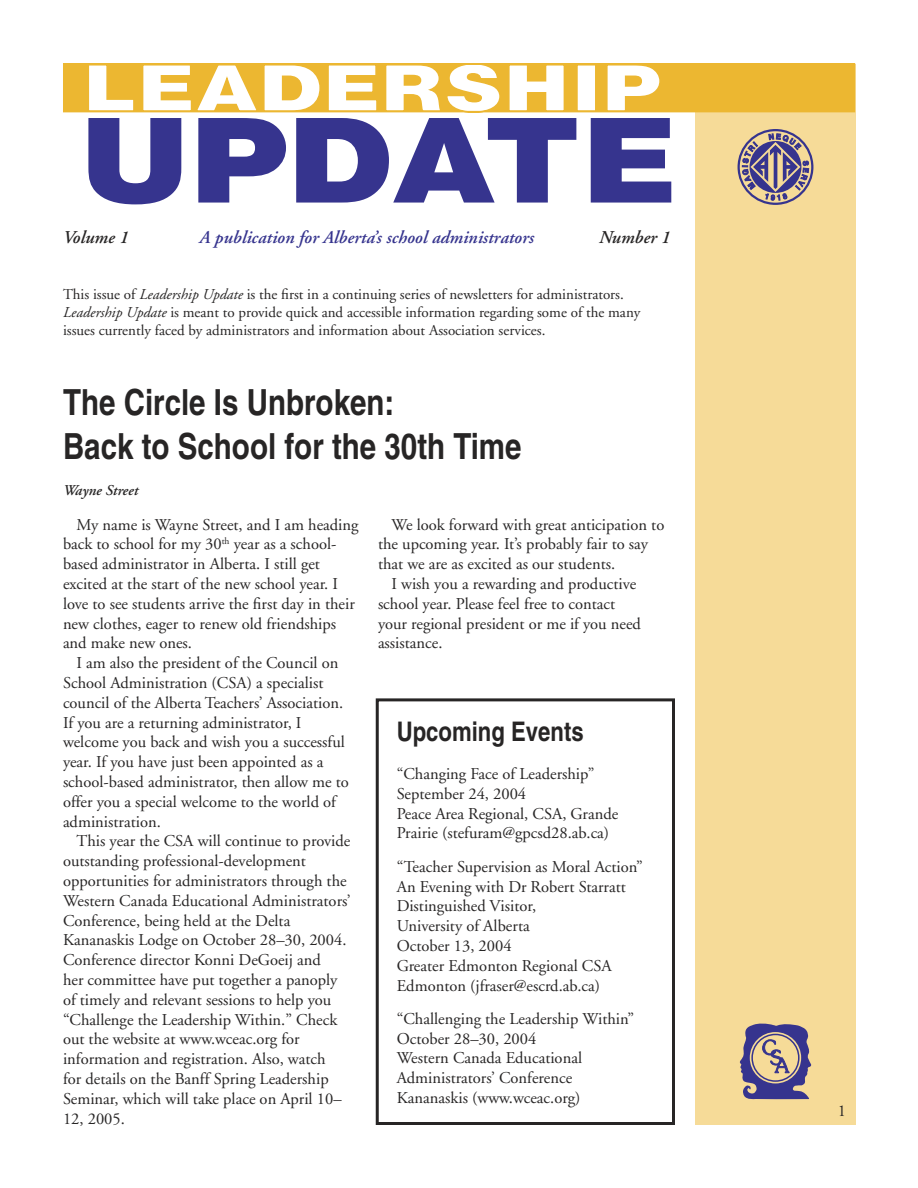
<style>
.page{position:relative;width:918px;height:1188px;background:#fff}
.page>*{position:absolute;margin:0;border:0;box-sizing:border-box;transform-origin:0 0}
.Head_1{font:700 condensed 36px/43.2px "Helvetica";color:#272525}
.Head_2{font:700 condensed 27px "Helvetica";color:#272525}
.t1{font:italic 600 18px "Adobe Garamond";color:#36348e}
.t2{font:italic 600 18px "Adobe Garamond";color:#272525}
.Body_text{font:16.5px/19.8px "Adobe Garamond";color:#272525}
.t3{font:15px/18px "Adobe Garamond";color:#272525}
.Byline{font:italic 600 15px "Adobe Garamond";color:#272525}
.s1{font-style:italic}
</style>
<div class="page">
<div style="left:376px;top:698px;width:299px;height:427px;border:3px solid #272525"></div>
<div style="left:695px;top:64px;width:161px;height:1061px;background:#f6db98"></div>
<svg style="left:63px;top:63px;width:793px;height:134px"></svg>
<svg style="left:88px;top:118px;width:583px;height:86px;fill:#36348e"></svg>
<svg style="left:739px;top:1023px;width:73px;height:76px"></svg>
<div style="left:738px;top:129px;width:75px;height:76px;border:2px solid #36348e;border-radius:50%"></div>
<svg style="left:742px;top:134px;width:67px;height:66px"></svg>
<p class="t1" style="left:199px;top:228px;width:336px">A publication for Alberta’s school administrators</p>
<p class="t2" style="left:63px;top:228px;width:67px">Volume 1</p>
<p class="t2" style="left:599px;top:228px;width:73px">Number 1</p>
<p class="t3" style="left:63px;top:286px;width:579px">This issue of <span class="s1">Leadership Update</span> is the first in a continuing series of newsletters for administrators.<br><span class="s1">Leadership Update</span> is meant to provide quick and accessible information regarding some of the many issues currently faced by administrators and information about Association services.</p>
<p class="Head_1" style="left:63px;top:381px;width:460px">The Circle Is Unbroken:<br>Back to School for the 30th Time</p>
<p class="Byline" style="left:63px;top:482px;width:77px">Wayne Street</p>
<p class="Body_text" style="left:63px;top:515px;width:297px;text-indent:14px">My name is Wayne Street, and I am heading back to school for my 30<sup>th</sup> year as a school&shy;based administrator in Alberta. I still get excited at the start of the new school year. I love to see students arrive the first day in their new clothes, eager to renew old friendships and make new ones.</p>
<p class="Body_text" style="left:63px;top:653px;width:287px;text-indent:14px">I am also the president of the Council on School Administration (CSA) a specialist council of the Alberta Teachers’ Association.<br>If you are a returning administrator, I welcome you back and wish you a successful year. If you have just been appointed as a school-based administrator, then allow me to offer you a special welcome to the world of administration.</p>
<p class="Body_text" style="left:63px;top:832px;width:289px;text-indent:14px">This year the CSA will continue to provide outstanding professional-development opportunities for administrators through the Western Canada Educational Administrators’ Conference, being held at the Delta Kananaskis Lodge on October 28–30, 2004.<br>Conference director Konni DeGoeij and<br>her committee have put together a panoply of timely and relevant sessions to help you “Challenge the Leadership Within.” Check out the website at www.wceac.org for information and registration. Also, watch<br>for details on the Banff Spring Leadership Seminar, which will take place on April 10– 12, 2005.</p>
<p class="Body_text" style="left:378px;top:515px;width:288px;text-indent:14px">We look forward with great anticipation to the upcoming year. It’s probably fair to say that we are as excited as our students.</p>
<p class="Body_text" style="left:378px;top:574px;width:265px;text-indent:14px">I wish you a rewarding and productive school year. Please feel free to contact your regional president or me if you need assistance.</p>
<p class="Head_2" style="left:397px;top:715px;width:189px">Upcoming Events</p>
<p class="Body_text" style="left:397px;top:764px;width:199px">“Changing Face of Leadership”<br>September 24, 2004</p>
<p class="Body_text" style="left:397px;top:804px;width:223px">Peace Area Regional, CSA, Grande<br>Prairie (stefuram@gpcsd28.ab.ca)</p>
<p class="Body_text" style="left:397px;top:857px;width:248px">“Teacher Supervision as Moral Action”<br>An Evening with Dr Robert Starratt<br>Distinguished Visitor,<br>University of Alberta<br>October 13, 2004</p>
<p class="Body_text" style="left:397px;top:956px;width:217px">Greater Edmonton Regional CSA</p>
<p class="Body_text" style="left:397px;top:976px;width:205px">Edmonton (jfraser@escrd.ab.ca)</p>
<p class="Body_text" style="left:397px;top:1009px;width:239px">“Challenging the Leadership Within”<br>October 28–30, 2004</p>
<p class="Body_text" style="left:397px;top:1049px;width:187px">Western Canada Educational<br>Administrators’ Conference</p>
<p class="Body_text" style="left:397px;top:1088px;width:185px">Kananaskis (www.wceac.org)</p>
<p class="Body_text" style="left:838px;top:1101px;width:10px">1</p>
</div>
